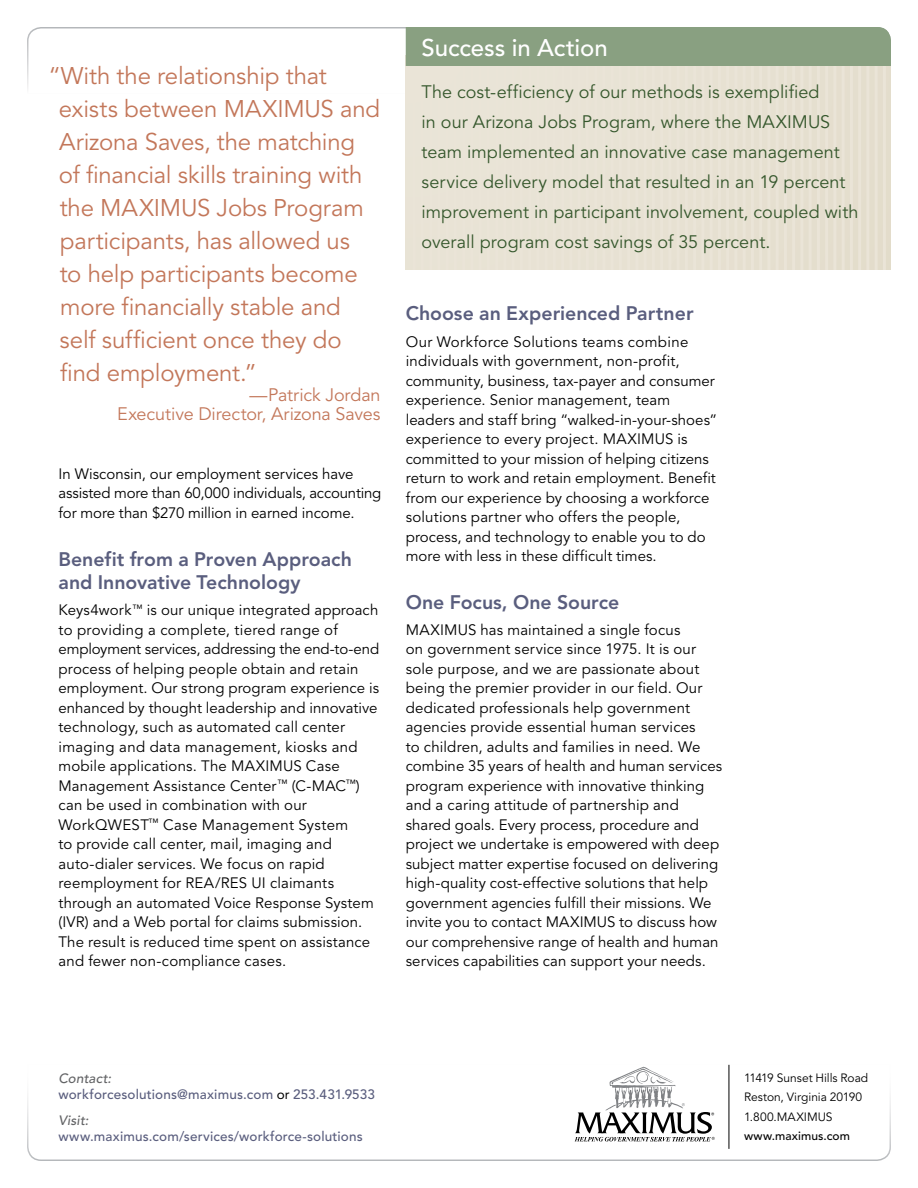
<style>
.page{position:relative;width:918px;height:1188px;background:#fff}
.page>*{position:absolute;margin:0;border:0;box-sizing:border-box;transform-origin:0 0}
.t1{font:24px/33px "Avenir";letter-spacing:-.01em;color:#c3775a}
.t2{font:500 24px "Avenir";letter-spacing:-.005em;color:#fff}
.t3{font:800 19.5px/22.5px "Avenir";color:#5a5e7e}
.t4{font:18px/30px "Avenir";letter-spacing:.005em;color:#35572c}
.t5{font:18px/19.5px "Avenir";letter-spacing:-.005em;color:#c3775a;text-align:right}
.t6{font:15px/19.5px "Avenir";letter-spacing:.01em;color:#000}
.t7{font:500 13.5px/16.5px "Avenir";letter-spacing:.01em;color:#5a5e7e}
.t8{font:italic 500 13.5px "Avenir";letter-spacing:.01em;color:#636466}
.t9{font:12px/19.5px "Avenir";color:#000}
.t10{font:500 12px "Avenir";letter-spacing:.01em;color:#000}
.s1{font-style:italic;color:#636466}
.s2{font-weight:400;color:#000}
</style>
<div class="page">
<svg style="left:27px;top:27px;width:379px;height:68px"></svg>
<div style="left:406px;top:56px;width:485px;height:214px;background:#e8e2d3"></div>
<hr style="left:545px;top:60px;width:3px;height:210px;background:#eae4d7">
<hr style="left:536px;top:60px;width:3px;height:210px;background:#eae4d7">
<hr style="left:553px;top:60px;width:3px;height:210px;background:#eae4d7">
<hr style="left:561px;top:60px;width:3px;height:210px;background:#eae4d7">
<hr style="left:569px;top:60px;width:3px;height:210px;background:#eae4d7">
<hr style="left:578px;top:60px;width:3px;height:210px;background:#eae4d7">
<hr style="left:586px;top:60px;width:3px;height:210px;background:#eae4d7">
<hr style="left:594px;top:60px;width:3px;height:210px;background:#eae4d7">
<hr style="left:602px;top:60px;width:3px;height:210px;background:#eae4d7">
<hr style="left:611px;top:60px;width:3px;height:210px;background:#eae4d7">
<hr style="left:619px;top:60px;width:3px;height:210px;background:#eae4d7">
<hr style="left:627px;top:60px;width:3px;height:210px;background:#eae4d7">
<hr style="left:635px;top:60px;width:3px;height:210px;background:#eae4d7">
<hr style="left:644px;top:60px;width:3px;height:210px;background:#eae4d7">
<hr style="left:652px;top:60px;width:3px;height:210px;background:#eae4d7">
<hr style="left:660px;top:60px;width:3px;height:210px;background:#eae4d7">
<hr style="left:668px;top:60px;width:3px;height:210px;background:#eae4d7">
<hr style="left:677px;top:60px;width:3px;height:210px;background:#eae4d7">
<hr style="left:685px;top:60px;width:3px;height:210px;background:#eae4d7">
<hr style="left:693px;top:60px;width:3px;height:210px;background:#eae4d7">
<hr style="left:701px;top:60px;width:3px;height:210px;background:#eae4d7">
<hr style="left:710px;top:60px;width:3px;height:210px;background:#eae4d7">
<hr style="left:718px;top:60px;width:3px;height:210px;background:#eae4d7">
<hr style="left:726px;top:60px;width:3px;height:210px;background:#eae4d7">
<hr style="left:734px;top:60px;width:3px;height:210px;background:#eae4d7">
<hr style="left:743px;top:60px;width:3px;height:210px;background:#eae4d7">
<hr style="left:751px;top:60px;width:3px;height:210px;background:#eae4d7">
<hr style="left:759px;top:60px;width:3px;height:210px;background:#eae4d7">
<hr style="left:767px;top:60px;width:3px;height:210px;background:#eae4d7">
<hr style="left:776px;top:60px;width:3px;height:210px;background:#eae4d7">
<hr style="left:784px;top:60px;width:3px;height:210px;background:#eae4d7">
<hr style="left:792px;top:60px;width:3px;height:210px;background:#eae4d7">
<hr style="left:800px;top:60px;width:3px;height:210px;background:#eae4d7">
<hr style="left:809px;top:60px;width:3px;height:210px;background:#eae4d7">
<hr style="left:817px;top:60px;width:3px;height:210px;background:#eae4d7">
<hr style="left:825px;top:60px;width:3px;height:210px;background:#eae4d7">
<hr style="left:833px;top:60px;width:3px;height:210px;background:#eae4d7">
<hr style="left:842px;top:60px;width:3px;height:210px;background:#eae4d7">
<hr style="left:850px;top:60px;width:3px;height:210px;background:#eae4d7">
<hr style="left:858px;top:60px;width:3px;height:210px;background:#eae4d7">
<hr style="left:866px;top:60px;width:3px;height:210px;background:#eae4d7">
<hr style="left:875px;top:60px;width:3px;height:210px;background:#eae4d7">
<hr style="left:883px;top:60px;width:3px;height:210px;background:#eae4d7">
<hr style="left:413px;top:60px;width:3px;height:210px;background:#eae4d7">
<hr style="left:421px;top:60px;width:3px;height:210px;background:#eae4d7">
<hr style="left:429px;top:60px;width:3px;height:210px;background:#eae4d7">
<hr style="left:437px;top:60px;width:3px;height:210px;background:#eae4d7">
<hr style="left:446px;top:60px;width:3px;height:210px;background:#eae4d7">
<hr style="left:454px;top:60px;width:3px;height:210px;background:#eae4d7">
<hr style="left:462px;top:60px;width:3px;height:210px;background:#eae4d7">
<hr style="left:470px;top:60px;width:3px;height:210px;background:#eae4d7">
<hr style="left:479px;top:60px;width:3px;height:210px;background:#eae4d7">
<hr style="left:487px;top:60px;width:3px;height:210px;background:#eae4d7">
<hr style="left:495px;top:60px;width:3px;height:210px;background:#eae4d7">
<hr style="left:503px;top:60px;width:3px;height:210px;background:#eae4d7">
<hr style="left:512px;top:60px;width:3px;height:210px;background:#eae4d7">
<hr style="left:520px;top:60px;width:3px;height:210px;background:#eae4d7">
<hr style="left:528px;top:60px;width:3px;height:210px;background:#eae4d7">
<svg style="left:27px;top:1064px;width:864px;height:97px"></svg>
<div style="left:406px;top:27px;width:485px;height:39px;background:#89a081"></div>
<svg style="left:575px;top:1067px;width:140px;height:74px"></svg>
<hr style="left:729px;top:1065px;width:1px;height:84px;background:#000">
<p class="t1" style="left:59px;top:60px;width:323px;text-indent:-11px">“With the relationship that exists between MAXIMUS and<br>Arizona Saves, the matching of financial skills training with the MAXIMUS Jobs Program participants, has allowed us<br>to help participants become more financially stable and self sufficient once they do find employment.”</p>
<p class="t5" style="left:117px;top:385px;width:265px">—Patrick Jordan<br>Executive Director, Arizona Saves</p>
<p class="t6" style="left:58px;top:464px;width:324px">In Wisconsin, our employment services have assisted more than 60,000 individuals, accounting for more than $270 million in earned income.</p>
<h2 class="t3" style="left:58px;top:548px;width:295px">Benefit from a Proven Approach and Innovative Technology</h2>
<p class="t6" style="left:58px;top:601px;width:322px">Keys4work<sup>™</sup> is our unique integrated approach to providing a complete, tiered range of employment services, addressing the end-to-end process of helping people obtain and retain employment. Our strong program experience is enhanced by thought leadership and innovative technology, such as automated call center imaging and data management, kiosks and mobile applications. The MAXIMUS Case Management Assistance Center<sup>™</sup> (C-MAC<sup>™</sup>) can be used in combination with our WorkQWEST<sup>™</sup> Case Management System<br>to provide call center, mail, imaging and auto-dialer services. We focus on rapid reemployment for REA/RES UI claimants through an automated Voice Response System (IVR) and a Web portal for claims submission.<br>The result is reduced time spent on assistance and fewer non-compliance cases.</p>
<h1 class="t2" style="left:422px;top:34px;width:188px">Success in Action</h1>
<p class="t4" style="left:422px;top:78px;width:439px">The cost-efficiency of our methods is exemplified<br>in our Arizona Jobs Program, where the MAXIMUS team implemented an innovative case management service delivery model that resulted in an 19 percent improvement in participant involvement, coupled with overall program cost savings of 35 percent.</p>
<h2 class="t3" style="left:406px;top:302px;width:289px">Choose an Experienced Partner</h2>
<p class="t6" style="left:406px;top:332px;width:313px">Our Workforce Solutions teams combine individuals with government, non-profit, community, business, tax-payer and consumer experience. Senior management, team leaders and staff bring “walked-in-your-shoes” experience to every project. MAXIMUS is committed to your mission of helping citizens return to work and retain employment. Benefit from our experience by choosing a workforce solutions partner who offers the people, process, and technology to enable you to do more with less in these difficult times.</p>
<h2 class="t3" style="left:406px;top:591px;width:215px">One Focus, One Source</h2>
<p class="t6" style="left:406px;top:620px;width:318px">MAXIMUS has maintained a single focus<br>on government service since 1975. It is our sole purpose, and we are passionate about being the premier provider in our field. Our dedicated professionals help government agencies provide essential human services<br>to children, adults and families in need. We combine 35 years of health and human services program experience with innovative thinking and a caring attitude of partnership and shared goals. Every process, procedure and project we undertake is empowered with deep subject matter expertise focused on delivering high-quality cost-effective solutions that help government agencies fulfill their missions. We invite you to contact MAXIMUS to discuss how our comprehensive range of health and human services capabilities can support your needs.</p>
<p class="t7" style="left:58px;top:1070px;width:318px"><span class="s1">Contact:<br></span>workforcesolutions@maximus.com <span class="s2">or</span> 253.431.9533</p>
<p class="t8" style="left:58px;top:1112px;width:31px">Visit:</p>
<p class="t7" style="left:58px;top:1129px;width:306px">www.maximus.com/services/workforce-solutions</p>
<p class="t9" style="left:744px;top:1068px;width:126px">11419 Sunset Hills Road<br>Reston, Virginia 20190<br>1.800.MAXIMUS</p>
<p class="t10" style="left:744px;top:1129px;width:108px">www.maximus.com</p>
</div>
